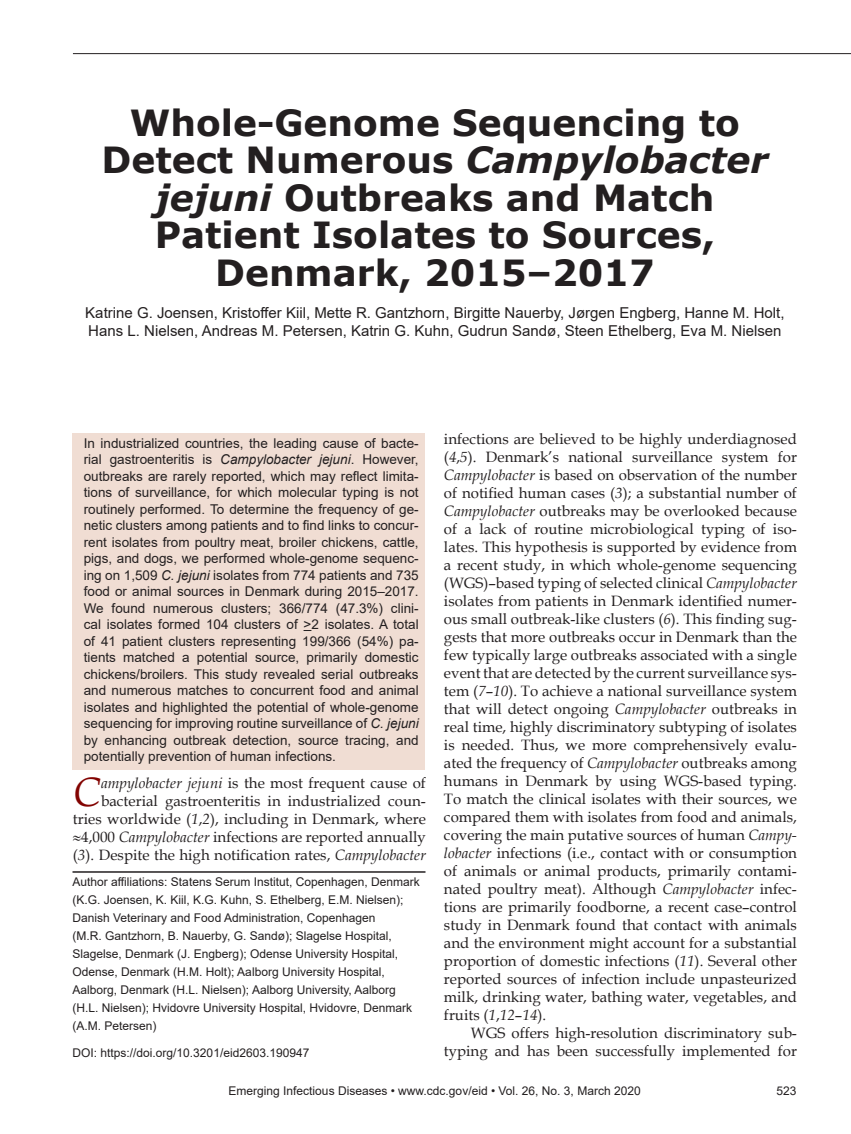
<style>
.page{position:relative;width:851px;height:1134px;background:#fff}
.page>*{position:absolute;margin:0;border:0;box-sizing:border-box;transform-origin:0 0}
.Drop_Cap{font:italic 41.1px "Book Antiqua";color:#820301}
.Article_Title{font:700 36px/37.5px "Verdana";color:#231f20;text-align:center}
.Drop_Cap-2{font:15px/18px "Book Antiqua";color:#231f20;text-align:right}
.Authors{font:15px/18px "Arial";color:#231f20}
.Body_Text{font:15px/18px "Book Antiqua";color:#231f20;text-align:right}
.Abstract{font:13.5px/16.5px "Arial";color:#231f20;text-align:justify}
.Affiliations{font:12px/18px "Arial";color:#231f20}
.DOI{font:12px "Arial";color:#231f20}
.s1{font-style:italic}
</style>
<div class="page">
<hr style="left:73px;top:53px;width:777px;height:1px;background:#231f20">
<div style="left:72px;top:433px;width:353px;height:337px;background:#f0ddd3"></div>
<hr style="left:72px;top:871px;width:353px;height:2px;background:#231f20">
<p class="Article_Title" style="left:101px;top:103px;width:668px">Whole-Genome Sequencing to<br>Detect Numerous <span class="s1">Campylobacter jejuni</span> Outbreaks and Match<br>Patient Isolates to Sources,<br>Denmark, 2015–2017</p>
<p class="Authors" style="left:85px;top:304px;width:700px">Katrine G. Joensen, Kristoffer Kiil, Mette R. Gantzhorn, Birgitte Nauerby, Jørgen Engberg, Hanne M. Holt,<br>Hans L. Nielsen, Andreas M. Petersen, Katrin G. Kuhn, Gudrun Sandø, Steen Ethelberg, Eva M. Nielsen</p>
<p class="Abstract" style="left:84px;top:435px;width:336px">In industrialized countries, the leading cause of bacte&shy;rial gastroenteritis is <span class="s1">Campylobacter jejuni</span>. However, outbreaks are rarely reported, which may reflect limita&shy;tions of surveillance, for which molecular typing is not routinely performed. To determine the frequency of ge&shy;netic clusters among patients and to find links to concur&shy;rent isolates from poultry meat, broiler chickens, cattle, pigs, and dogs, we performed whole-genome sequenc&shy;ing on 1,509 <span class="s1">C. jejuni</span> isolates from 774 patients and 735 food or animal sources in Denmark during 2015–2017.<br>We found numerous clusters; 366/774 (47.3%) clini&shy;cal isolates formed 104 clusters of &gt;2 isolates. A total of 41 patient clusters representing 199/366 (54%) pa&shy;tients matched a potential source, primarily domestic chickens/broilers. This study revealed serial outbreaks and numerous matches to concurrent food and animal isolates and highlighted the potential of whole-genome sequencing for improving routine surveillance of <span class="s1">C. jejuni </span>by enhancing outbreak detection, source tracing, and potentially prevention of human infections.</p>
<p class="Drop_Cap-2" style="left:73px;top:773px;width:354px"><span class="s1">ampylobacter jejuni</span> is the most frequent cause of bacterial gastroenteritis in industrialized coun&shy;tries worldwide (<span class="s1">1</span>,<span class="s1">2</span>), including in Denmark, where ≈4,000 <span class="s1">Campylobacter</span> infections are reported annually (<span class="s1">3</span>). Despite the high notification rates, <span class="s1">Campylobacter</span></p>
<p class="Drop_Cap" style="left:73px;top:763px;width:29px">C</p>
<p class="Affiliations" style="left:72px;top:873px;width:349px">Author affiliations: Statens Serum Institut, Copenhagen, Denmark (K.G. Joensen, K. Kiil, K.G. Kuhn, S. Ethelberg, E.M. Nielsen); Danish Veterinary and Food Administration, Copenhagen<br>(M.R. Gantzhorn, B. Nauerby, G. Sandø); Slagelse Hospital, Slagelse, Denmark (J. Engberg); Odense University Hospital, Odense, Denmark (H.M. Holt); Aalborg University Hospital, Aalborg, Denmark (H.L. Nielsen); Aalborg University, Aalborg (H.L. Nielsen); Hvidovre University Hospital, Hvidovre, Denmark (A.M. Petersen)</p>
<p class="DOI" style="left:72px;top:1045px;width:238px">DOI: https://doi.org/10.3201/eid2603.190947</p>
<p class="Drop_Cap-2" style="left:444px;top:430px;width:354px;text-align:justify">infections are believed to be highly underdiagnosed (<span class="s1">4</span>,<span class="s1">5</span>). Denmark’s national surveillance system for <span class="s1">Campylobacter</span> is based on observation of the number of notified human cases (<span class="s1">3</span>); a substantial number of <span class="s1">Campylobacter</span> outbreaks may be overlooked because of a lack of routine microbiological typing of iso&shy;lates. This hypothesis is supported by evidence from a recent study, in which whole-genome sequencing (WGS)–based typing of selected clinical <span class="s1">Campylobacter </span>isolates from patients in Denmark identified numer&shy;ous small outbreak-like clusters (<span class="s1">6</span>). This finding sug&shy;gests that more outbreaks occur in Denmark than the few typically large outbreaks associated with a single event that are detected by the current surveillance sys&shy;tem (<span class="s1">7</span>–<span class="s1">10</span>). To achieve a national surveillance system that will detect ongoing <span class="s1">Campylobacter</span> outbreaks in real time, highly discriminatory subtyping of isolates is needed. Thus, we more comprehensively evalu&shy;ated the frequency of <span class="s1">Campylobacter</span> outbreaks among humans in Denmark by using WGS-based typing.<br>To match the clinical isolates with their sources, we compared them with isolates from food and animals, covering the main putative sources of human <span class="s1">Campy&shy;lobacter</span> infections (i.e., contact with or consumption of animals or animal products, primarily contami&shy;nated poultry meat). Although <span class="s1">Campylobacter</span> infec&shy;tions are primarily foodborne, a recent case–control study in Denmark found that contact with animals and the environment might account for a substantial proportion of domestic infections (<span class="s1">11</span>). Several other reported sources of infection include unpasteurized milk, drinking water, bathing water, vegetables, and fruits (<span class="s1">1</span>,<span class="s1">12</span>–<span class="s1">14</span>).</p>
<p class="Body_Text" style="left:444px;top:1024px;width:354px">WGS offers high-resolution discriminatory sub&shy;typing and has been successfully implemented for</p>
<p class="Affiliations" style="left:228px;top:1082px;width:413px">Emerging Infectious Diseases • www.cdc.gov/eid • Vol. 26, No. 3, March 2020</p>
<p class="Affiliations" style="left:776px;top:1082px;width:22px">523</p>
</div>
